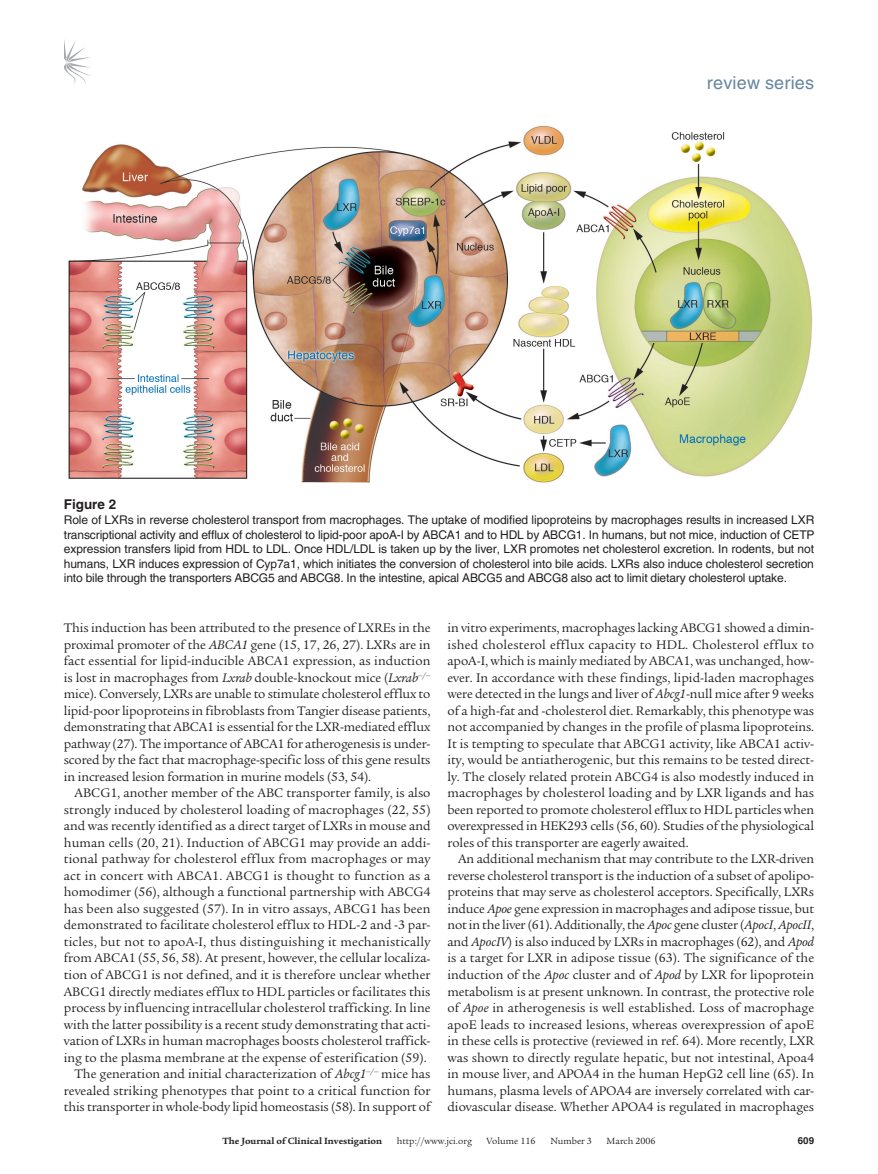
<style>
.page{position:relative;width:878px;height:1174px;background:#fff}
.page>*{position:absolute;margin:0;border:0;box-sizing:border-box;transform-origin:0 0}
.t1{font:18px "Helvetica LT Std";letter-spacing:.01em;color:#6686a1}
.t2{font:13.5px/16.5px "Legacy Serif Std";color:#231f20;text-align:justify}
.t3{font:700 13.5px "Helvetica LT Std";color:#231f20}
.t4{font:12px/14.7px "Helvetica LT Std";letter-spacing:-.01em;color:#231f20;text-align:justify}
.t5{font:9.75px "Legacy Serif Std";color:#231f20}
.t6{font:700 9.75px "Legacy Serif Std";color:#231f20}
.t7{font:700 9.75px "Helvetica LT Std";color:#231f20}
.s1{font-style:italic}
</style>
<div class="page">
<svg style="left:64px;top:39px;width:27px;height:46px"></svg>
<img style="left:68px;top:126px;width:745px;height:357px">
<h1 class="t1" style="left:707px;top:72px;width:109px">review series</h1>
<p class="t3" style="left:64px;top:496px;width:54px">Figure 2</p>
<p class="t4" style="left:64px;top:512px;width:752px">Role of LXRs in reverse cholesterol transport from macrophages. The uptake of modified lipoproteins by macrophages results in increased LXR transcriptional activity and efflux of cholesterol to lipid-poor apoA-I by ABCA1 and to HDL by ABCG1. In humans, but not mice, induction of CETP expression transfers lipid from HDL to LDL. Once HDL/LDL is taken up by the liver, LXR promotes net cholesterol excretion. In rodents, but not humans, LXR induces expression of Cyp7a1, which initiates the conversion of cholesterol into bile acids. LXRs also induce cholesterol secretion into bile through the transporters ABCG5 and ABCG8. In the intestine, apical ABCG5 and ABCG8 also act to limit dietary cholesterol uptake.</p>
<p class="t2" style="left:64px;top:620px;width:368px">This induction has been attributed to the presence of LXREs in the proximal promoter of the <span class="s1">ABCA1</span> gene (15, 17, 26, 27). LXRs are in fact essential for lipid-inducible ABCA1 expression, as induction is lost in macrophages from <span class="s1">Lxrab</span> double-knockout mice (<span class="s1">Lxrab</span><sup>–/– </sup>mice). Conversely, LXRs are unable to stimulate cholesterol efflux to lipid-poor lipoproteins in fibroblasts from Tangier disease patients, demonstrating that ABCA1 is essential for the LXR-mediated efflux pathway (27). The importance of ABCA1 for atherogenesis is under&shy;scored by the fact that macrophage-specific loss of this gene results in increased lesion formation in murine models (53, 54).</p>
<p class="t2" style="left:64px;top:785px;width:368px;text-align:right">ABCG1, another member of the ABC transporter family, is also strongly induced by cholesterol loading of macrophages (22, 55) and was recently identified as a direct target of LXRs in mouse and human cells (20, 21). Induction of ABCG1 may provide an addi&shy;tional pathway for cholesterol efflux from macrophages or may act in concert with ABCA1. ABCG1 is thought to function as a homodimer (56), although a functional partnership with ABCG4 has been also suggested (57). In in vitro assays, ABCG1 has been demonstrated to facilitate cholesterol efflux to HDL-2 and -3 par&shy;ticles, but not to apoA-I, thus distinguishing it mechanistically from ABCA1 (55, 56, 58). At present, however, the cellular localiza&shy;tion of ABCG1 is not defined, and it is therefore unclear whether ABCG1 directly mediates efflux to HDL particles or facilitates this process by influencing intracellular cholesterol trafficking. In line with the latter possibility is a recent study demonstrating that acti&shy;vation of LXRs in human macrophages boosts cholesterol traffick&shy;ing to the plasma membrane at the expense of esterification (59).<br>The generation and initial characterization of <span class="s1">Abcg1</span><sup>–/–</sup> mice has revealed striking phenotypes that point to a critical function for this transporter in whole-body lipid homeostasis (58). In support of</p>
<p class="t2" style="left:447px;top:620px;width:368px">in vitro experiments, macrophages lacking ABCG1 showed a dimin&shy;ished cholesterol efflux capacity to HDL. Cholesterol efflux to apoA-I, which is mainly mediated by ABCA1, was unchanged, how&shy;ever. In accordance with these findings, lipid-laden macrophages were detected in the lungs and liver of <span class="s1">Abcg1</span>-null mice after 9 weeks of a high-fat and -cholesterol diet. Remarkably, this phenotype was not accompanied by changes in the profile of plasma lipoproteins.<br>It is tempting to speculate that ABCG1 activity, like ABCA1 activ&shy;ity, would be antiatherogenic, but this remains to be tested direct&shy;ly. The closely related protein ABCG4 is also modestly induced in macrophages by cholesterol loading and by LXR ligands and has been reported to promote cholesterol efflux to HDL particles when overexpressed in HEK293 cells (56, 60). Studies of the physiological roles of this transporter are eagerly awaited.</p>
<p class="t2" style="left:447px;top:851px;width:368px;text-indent:11px">An additional mechanism that may contribute to the LXR-driven reverse cholesterol transport is the induction of a subset of apolipo&shy;proteins that may serve as cholesterol acceptors. Specifically, LXRs induce <span class="s1">Apoe</span> gene expression in macrophages and adipose tissue, but not in the liver (61). Additionally, the <span class="s1">Apoc</span> gene cluster (<span class="s1">ApocI</span>, <span class="s1">ApocII</span>, and <span class="s1">ApocIV</span>) is also induced by LXRs in macrophages (62), and <span class="s1">Apod </span>is a target for LXR in adipose tissue (63). The significance of the induction of the <span class="s1">Apoc</span> cluster and of <span class="s1">Apod</span> by LXR for lipoprotein metabolism is at present unknown. In contrast, the protective role of <span class="s1">Apoe</span> in atherogenesis is well established. Loss of macrophage apoE leads to increased lesions, whereas overexpression of apoE in these cells is protective (reviewed in ref. 64). More recently, LXR was shown to directly regulate hepatic, but not intestinal, Apoa4 in mouse liver, and APOA4 in the human HepG2 cell line (65). In humans, plasma levels of APOA4 are inversely correlated with car&shy;diovascular disease. Whether APOA4 is regulated in macrophages</p>
<p class="t6" style="left:222px;top:1135px;width:161px">The Journal of Clinical Investigation</p>
<p class="t5" style="left:396px;top:1135px;width:77px">http://www.jci.org</p>
<p class="t5" style="left:486px;top:1135px;width:50px">Volume 116</p>
<p class="t5" style="left:550px;top:1135px;width:43px">Number 3</p>
<p class="t5" style="left:606px;top:1135px;width:51px">March 2006</p>
<p class="t7" style="left:797px;top:1134px;width:18px">609</p>
</div>
